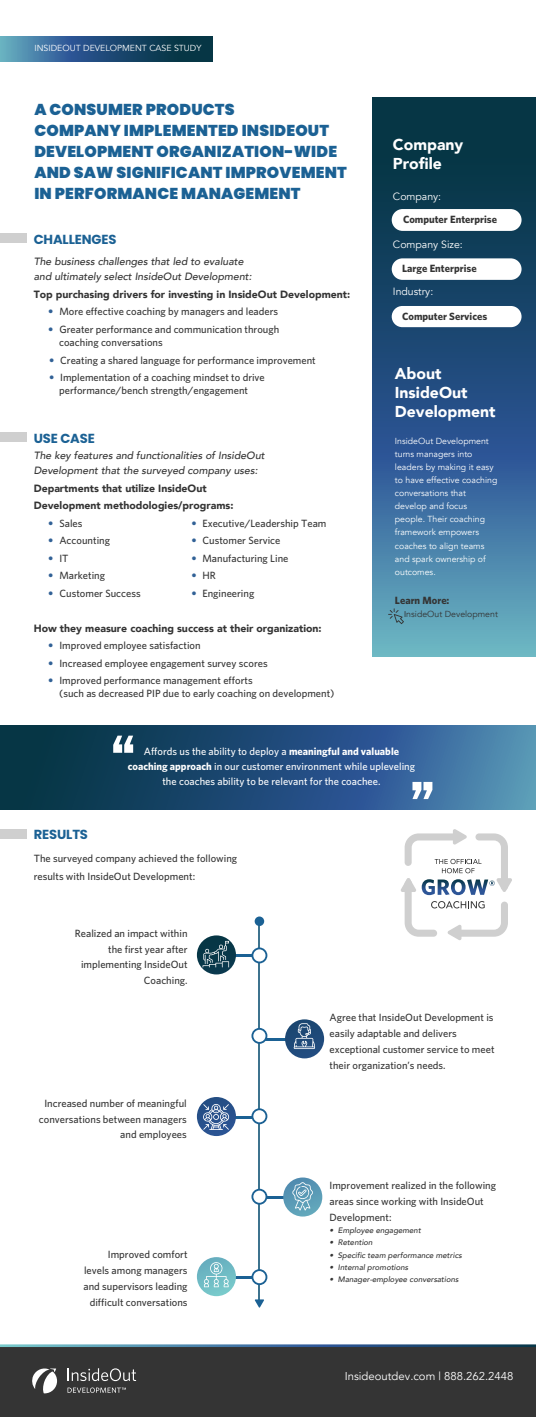
<style>
.page{position:relative;width:536px;height:1417px;background:#fff}
.page>*{position:absolute;margin:0;border:0;box-sizing:border-box;transform-origin:0 0}
.t1{font:900 15.75px/21px "Poppins";letter-spacing:.01em;color:#1b6194}
.t2{font:900 15.75px/19.2px "Avenir";color:#fff}
.t3{font:700 13.12px "Poppins";letter-spacing:-.01em;color:#1b6194}
.t4{font:11.29px "Avenir";color:#fff}
.t5{font:500 10.5px/15.8px "Whitney";color:#343434}
.t6{font:900 10.5px/17.5px "Avenir";color:#343434}
.t7{font:italic 500 10.5px/15.8px "Avenir";color:#343434}
.t8{font:500 10.5px/14.9px "Whitney";color:#fff;text-align:center}
.t9{font:700 10.5px "Whitney";color:#343434}
.t10{font:10.5px "Avenir";color:#fff}
.t11{font:8.75px/13.1px "Avenir";color:#fff}
.t12{font:8.75px "Avenir";color:#343434}
.t13{font:italic 500 7.88px "Avenir";color:#343434}
.s1{font-family:"Avenir";font-weight:400;color:#316196}
.s2{font-family:"Myriad Pro"}
.s3{font-weight:700}
</style>
<div class="page">
<svg style="left:0;top:36px;width:212px;height:25px;background:#26577a"></svg>
<svg style="left:372px;top:97px;width:164px;height:560px;background:#2b5d81"></svg>
<div style="left:0;top:1346px;width:536px;height:71px;background:#343434"></div>
<hr style="left:0;top:1344px;width:536px;height:3px;background:#fff">
<svg style="left:0;top:725px;width:536px;height:84px;background:#24537a"></svg>
<svg style="left:113px;top:736px;width:20px;height:17px"></svg>
<svg style="left:412px;top:782px;width:20px;height:17px"></svg>
<svg style="left:401px;top:829px;width:111px;height:111px"></svg>
<div style="left:391px;top:209px;width:130px;height:22px;background:#fff;border-radius:11px"></div>
<div style="left:391px;top:258px;width:130px;height:22px;background:#fff;border-radius:11px"></div>
<div style="left:391px;top:306px;width:130px;height:21px;background:#fff;border-radius:11px"></div>
<div style="left:0;top:233px;width:27px;height:10px;background:#cfcfcf"></div>
<div style="left:0;top:432px;width:27px;height:10px;background:#cfcfcf"></div>
<div style="left:0;top:829px;width:27px;height:10px;background:#cfcfcf"></div>
<svg style="left:388px;top:608px;width:16px;height:16px"></svg>
<svg style="left:68px;top:1368px;width:68px;height:13px"></svg>
<svg style="left:67px;top:1387px;width:59px;height:6px"></svg>
<svg style="left:32px;top:1368px;width:25px;height:25px"></svg>
<hr style="left:258px;top:921px;width:2px;height:378px;background:#3d738e">
<svg style="left:254px;top:1299px;width:10px;height:9px"></svg>
<svg style="left:254px;top:916px;width:10px;height:10px"></svg>
<hr style="left:261px;top:1038px;width:49px;height:3px;background:#1b6194">
<svg style="left:251px;top:1028px;width:16px;height:16px"></svg>
<hr style="left:210px;top:954px;width:49px;height:3px;background:#1b6194">
<svg style="left:251px;top:947px;width:16px;height:16px"></svg>
<hr style="left:259px;top:1196px;width:49px;height:3px;background:#1b6194">
<svg style="left:251px;top:1189px;width:16px;height:16px"></svg>
<hr style="left:210px;top:1115px;width:49px;height:3px;background:#1b6194">
<svg style="left:251px;top:1108px;width:16px;height:16px"></svg>
<hr style="left:210px;top:1276px;width:49px;height:2px;background:#1b6194">
<svg style="left:251px;top:1269px;width:16px;height:16px"></svg>
<div style="left:285px;top:1019px;width:39px;height:39px;background:#204a7b;border-radius:20px"></div>
<svg style="left:197px;top:935px;width:39px;height:39px"></svg>
<svg style="left:283px;top:1177px;width:39px;height:39px"></svg>
<svg style="left:197px;top:1097px;width:39px;height:39px"></svg>
<svg style="left:197px;top:1257px;width:39px;height:39px"></svg>
<svg style="left:202px;top:1103px;width:28px;height:27px"></svg>
<svg style="left:293px;top:1023px;width:22px;height:26px"></svg>
<svg style="left:202px;top:941px;width:27px;height:26px"></svg>
<svg style="left:204px;top:1261px;width:25px;height:26px"></svg>
<svg style="left:292px;top:1182px;width:21px;height:28px"></svg>
<p class="t11" style="left:34px;top:42px;width:168px">INSIDEOUT DEVELOPMENT CASE STUDY</p>
<h1 class="t1" style="left:34px;top:99px;width:314px">A CONSUMER PRODUCTS<br>COMPANY IMPLEMENTED INSIDEOUT<br>DEVELOPMENT ORGANIZATION-WIDE<br>AND SAW SIGNIFICANT IMPROVEMENT<br>IN PERFORMANCE MANAGEMENT</h1>
<p class="t3" style="left:34px;top:231px;width:84px">CHALLENGES</p>
<p class="t7" style="left:34px;top:253px;width:219px">The business challenges that led to evaluate and ultimately select InsideOut Development:</p>
<p class="t6" style="left:34px;top:285px;width:318px">Top purchasing drivers for investing in InsideOut Development:</p>
<p class="t5" style="left:48px;top:304px;width:231px"><span class="s1">•</span> More effective coaching by managers and leaders</p>
<p class="t5" style="left:59px;top:322px;width:221px;line-height:13.1px;text-indent:-11px"><span class="s1">•</span> Greater performance and communication through coaching conversations</p>
<p class="t5" style="left:49px;top:352px;width:268px"><span class="s1">•</span> Creating a shared language for performance improvement</p>
<p class="t5" style="left:59px;top:370px;width:207px;line-height:13.1px;text-indent:-10px"><span class="s1">•</span> Implementation of a coaching mindset to drive performance/bench strength/engagement</p>
<p class="t3" style="left:34px;top:430px;width:63px">USE CASE</p>
<p class="t7" style="left:34px;top:447px;width:232px">The key features and functionalities of InsideOut<br>Development that the surveyed company uses:</p>
<p class="t6" style="left:34px;top:479px;width:201px">Departments that utilize InsideOut<br>Development methodologies/programs:</p>
<p class="t5" style="left:48px;top:515px;width:36px"><span class="s1">•</span> Sales</p>
<p class="t5" style="left:191px;top:515px;width:136px"><span class="s1">•</span> Executive/Leadership Team</p>
<p class="t5" style="left:48px;top:532px;width:63px"><span class="s1">•</span> Accounting</p>
<p class="t5" style="left:191px;top:532px;width:91px"><span class="s1">•</span> Customer Service</p>
<p class="t5" style="left:48px;top:550px;width:22px"><span class="s1">•</span> IT</p>
<p class="t5" style="left:191px;top:550px;width:99px"><span class="s1">•</span> Manufacturing Line</p>
<p class="t5" style="left:48px;top:567px;width:58px"><span class="s1">•</span> Marketing</p>
<p class="t5" style="left:191px;top:567px;width:26px"><span class="s1">•</span> HR</p>
<p class="t5" style="left:48px;top:585px;width:94px"><span class="s1">•</span> Customer Success</p>
<p class="t5" style="left:191px;top:585px;width:64px"><span class="s1">•</span> Engineering</p>
<p class="t6" style="left:34px;top:619px;width:289px">How they measure coaching success at their organization:</p>
<p class="t5" style="left:48px;top:637px;width:154px"><span class="s1">•</span> Improved employee satisfaction</p>
<p class="t5" style="left:48px;top:655px;width:221px"><span class="s1">•</span> Increased employee engagement survey scores</p>
<p class="t5" style="left:59px;top:674px;width:277px;line-height:13.1px;text-indent:-11px"><span class="s1">•</span> Improved performance management efforts<br>(such as decreased PIP due to early coaching on development)</p>
<h1 class="t2" style="left:393px;top:134px;width:72px">Company<br>Profile</h1>
<p class="t10" style="left:393px;top:191px;width:50px">Company:</p>
<p class="t10" style="left:393px;top:238px;width:71px">Company Size:</p>
<p class="t10" style="left:393px;top:285px;width:42px">Industry:</p>
<p class="t9" style="left:403px;top:213px;width:95px">Computer Enterprise</p>
<p class="t9" style="left:402px;top:262px;width:76px">Large Enterprise</p>
<p class="t9" style="left:402px;top:310px;width:87px">Computer Services</p>
<h1 class="t2" style="left:395px;top:363px;width:102px">About<br>InsideOut<br>Development</h1>
<p class="t11" style="left:395px;top:434px;width:104px">InsideOut Development turns managers into leaders by making it easy to have effective coaching conversations that develop and focus people. Their coaching framework empowers coaches to align teams and spark ownership of outcomes.</p>
<p class="t9" style="left:395px;top:594px;width:56px">Learn More:</p>
<p class="t12" style="left:404px;top:609px;width:95px"><span class="s2">I</span>nsideOut Development</p>
<p class="t8" style="left:128px;top:744px;width:289px">Affords us the ability to deploy a <span class="s3">meaningful and valuable coaching approach</span> in our customer environment while upleveling the coaches ability to be relevant for the coachee.</p>
<p class="t3" style="left:34px;top:827px;width:56px">RESULTS</p>
<p class="t5" style="left:34px;top:849px;width:205px;line-height:17.5px">The surveyed company achieved the following results with InsideOut Development:</p>
<p class="t5" style="left:75px;top:925px;width:114px;text-align:right">Realized an impact within the first year after implementing InsideOut<br>Coaching.</p>
<p class="t5" style="left:39px;top:1095px;width:149px;text-align:right">Increased number of meaningful conversations between managers and employees</p>
<p class="t5" style="left:83px;top:1246px;width:106px;text-align:right">Improved comfort levels among managers and supervisors leading difficult conversations</p>
<p class="t5" style="left:329px;top:1009px;width:166px">Agree that InsideOut Development is easily adaptable and delivers exceptional customer service to meet their organization’s needs.</p>
<p class="t5" style="left:329px;top:1177px;width:168px">Improvement realized in the following areas since working with InsideOut<br>Development:</p>
<p class="t13" style="left:329px;top:1225px;width:93px">• Employee engagement</p>
<p class="t13" style="left:329px;top:1238px;width:45px">• Retention</p>
<p class="t13" style="left:329px;top:1250px;width:134px">• Specific team performance metrics</p>
<p class="t13" style="left:329px;top:1262px;width:80px">• Internal promotions</p>
<p class="t13" style="left:329px;top:1274px;width:130px">• Manager-employee conversations</p>
<p class="t4" style="left:344px;top:1369px;width:170px">Insideoutdev.com | 888.262.2448</p>
</div>
